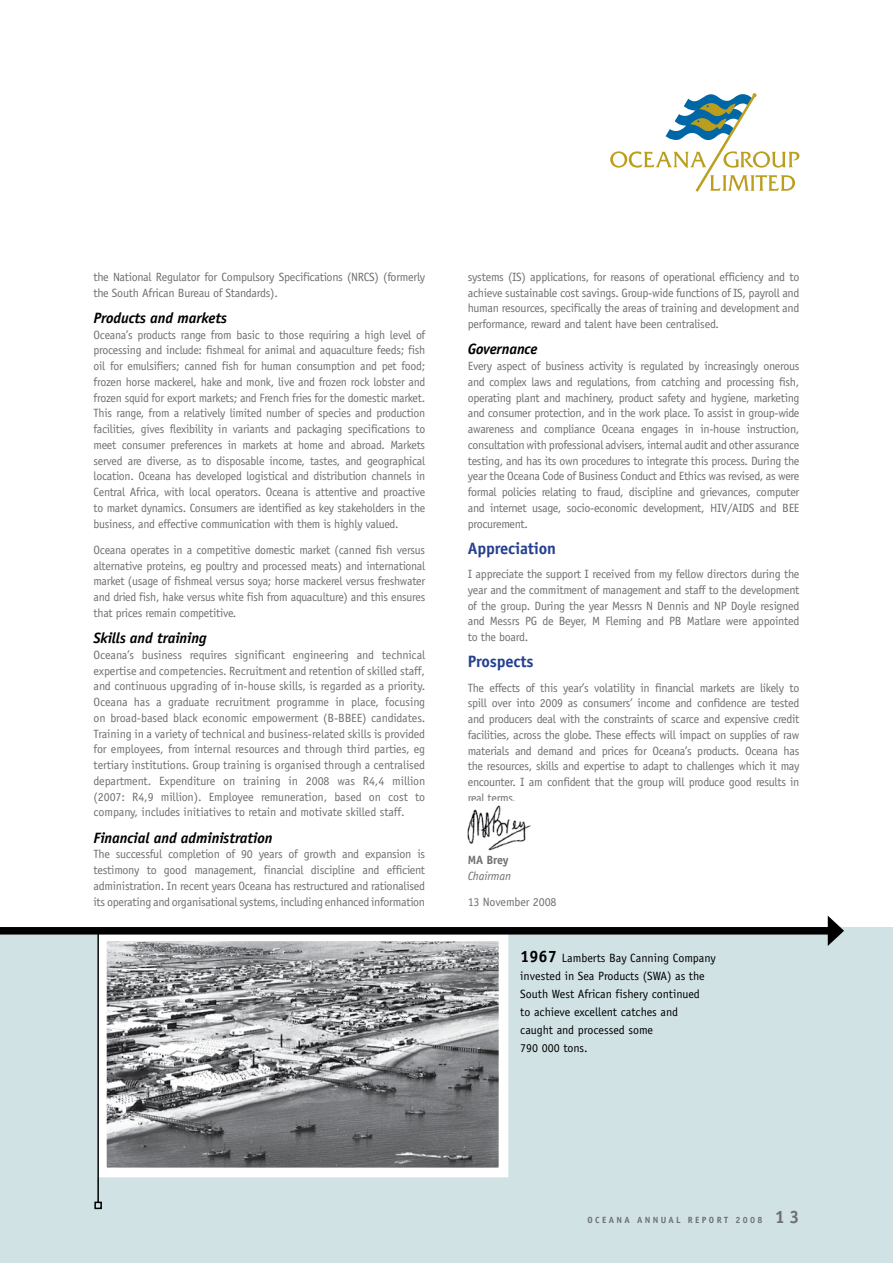
<style>
.page{position:relative;width:893px;height:1263px;background:#fff}
.page>*{position:absolute;margin:0;border:0;box-sizing:border-box;transform-origin:0 0}
.t1{font:700 16.5px "Officina Sans Std";letter-spacing:-.01em;color:#25408f}
.t2{font:italic 700 15px "Officina Sans Std";letter-spacing:-.01em;color:#000}
.t3{font:12px/15.8px "Officina Sans Std";letter-spacing:-.02em;color:#6d6f71;text-align:justify}
.t4{font:12px/18px "Officina Sans Std";color:#000}
.t5{font:italic 12px "Officina Sans Std";letter-spacing:-.01em;color:#6d6f71}
.t6{font:700 12px "Officina Sans Std";color:#6d6f71}
.t7{font:700 9px "Officina Sans Std";letter-spacing:.26em;color:#6d6f71}
.s1{font-weight:700;font-size:16.5px}
.s2{font-size:18px}
</style>
<div class="page">
<svg style="left:610px;top:93px;width:189px;height:99px"></svg>
<div style="left:0;top:927px;width:893px;height:336px;background:#d1e2e5"></div>
<img style="left:108px;top:942px;width:389px;height:224px">
<div style="left:97px;top:931px;width:411px;height:246px;border:10px solid #fff"></div>
<hr style="left:97px;top:930px;width:2px;height:272px;background:#000">
<div style="left:94px;top:1201px;width:8px;height:8px;border:2px solid #000"></div>
<div style="left:0;top:927px;width:834px;height:7px;background:#000"></div>
<svg style="left:828px;top:916px;width:16px;height:30px"></svg>
<img style="left:467px;top:805px;width:64px;height:46px">
<p class="t3" style="left:94px;top:269px;width:333px">the National Regulator for Compulsory Specifications (NRCS) (formerly the South African Bureau of Standards).</p>
<p class="t2" style="left:94px;top:309px;width:135px">Products and markets</p>
<p class="t3" style="left:94px;top:327px;width:333px">Oceana’s products range from basic to those requiring a high level of processing and include: fishmeal for animal and aquaculture feeds; fish oil for emulsifiers; canned fish for human consumption and pet food; frozen horse mackerel, hake and monk, live and frozen rock lobster and frozen squid for export markets; and French fries for the domestic market.<br>This range, from a relatively limited number of species and production facilities, gives flexibility in variants and packaging specifications to meet consumer preferences in markets at home and abroad. Markets served are diverse, as to disposable income, tastes, and geographical location. Oceana has developed logistical and distribution channels in Central Africa, with local operators. Oceana is attentive and proactive to market dynamics. Consumers are identified as key stakeholders in the business, and effective communication with them is highly valued.</p>
<p class="t3" style="left:94px;top:542px;width:333px">Oceana operates in a competitive domestic market (canned fish versus alternative proteins, eg poultry and processed meats) and international market (usage of fishmeal versus soya; horse mackerel versus freshwater and dried fish, hake versus white fish from aquaculture) and this ensures that prices remain competitive.</p>
<p class="t2" style="left:94px;top:629px;width:115px">Skills and training</p>
<p class="t3" style="left:94px;top:647px;width:333px">Oceana’s business requires significant engineering and technical expertise and competencies. Recruitment and retention of skilled staff, and continuous upgrading of in-house skills, is regarded as a priority.<br>Oceana has a graduate recruitment programme in place, focusing on broad-based black economic empowerment (B-BBEE) candidates.<br>Training in a variety of technical and business-related skills is provided for employees, from internal resources and through third parties, eg tertiary institutions. Group training is organised through a centralised department. Expenditure on training in 2008 was R4,4 million (2007: R4,9 million). Employee remuneration, based on cost to company, includes initiatives to retain and motivate skilled staff.</p>
<p class="t2" style="left:94px;top:828px;width:181px">Financial and administration</p>
<p class="t3" style="left:94px;top:846px;width:333px">The successful completion of 90 years of growth and expansion is testimony to good management, financial discipline and efficient administration. In recent years Oceana has restructured and rationalised its operating and organisational systems, including enhanced information</p>
<p class="t3" style="left:468px;top:269px;width:333px">systems (IS) applications, for reasons of operational efficiency and to achieve sustainable cost savings. Group-wide functions of IS, payroll and human resources, specifically the areas of training and development and performance, reward and talent have been centralised.</p>
<p class="t2" style="left:468px;top:340px;width:71px">Governance</p>
<p class="t3" style="left:468px;top:358px;width:333px">Every aspect of business activity is regulated by increasingly onerous and complex laws and regulations, from catching and processing fish, operating plant and machinery, product safety and hygiene, marketing and consumer protection, and in the work place. To assist in group-wide awareness and compliance Oceana engages in in-house instruction, consultation with professional advisers, internal audit and other assurance testing, and has its own procedures to integrate this process. During the year the Oceana Code of Business Conduct and Ethics was revised, as were formal policies relating to fraud, discipline and grievances, computer and internet usage, socio-economic development, HIV/AIDS and BEE procurement.</p>
<h1 class="t1" style="left:468px;top:538px;width:90px">Appreciation</h1>
<p class="t3" style="left:468px;top:566px;width:333px">I appreciate the support I received from my fellow directors during the year and the commitment of management and staff to the development of the group. During the year Messrs N Dennis and NP Doyle resigned and Messrs PG de Beyer, M Fleming and PB Matlare were appointed to the board.</p>
<h1 class="t1" style="left:468px;top:651px;width:67px">Prospects</h1>
<p class="t3" style="left:468px;top:680px;width:333px">The effects of this year’s volatility in financial markets are likely to spill over into 2009 as consumers’ income and confidence are tested and producers deal with the constraints of scarce and expensive credit facilities, across the globe. These effects will impact on supplies of raw materials and demand and prices for Oceana’s products. Oceana has the resources, skills and expertise to adapt to challenges which it may encounter. I am confident that the group will produce good results in real terms.</p>
<p class="t6" style="left:468px;top:852px;width:42px">MA Brey</p>
<p class="t5" style="left:468px;top:868px;width:45px">Chairman</p>
<p class="t3" style="left:468px;top:894px;width:90px">13 November 2008</p>
<p class="t4" style="left:520px;top:949px;width:197px"><span class="s1">1967</span> Lamberts Bay Canning Company invested in Sea Products (SWA) as the<br>South West African fishery continued<br>to achieve excellent catches and<br>caught and processed some<br>790 000 tons.</p>
<p class="t7" style="left:587px;top:1214px;width:213px">OCEANA ANNUAL REPORT 2008 <span class="s2">13</span></p>
</div>
